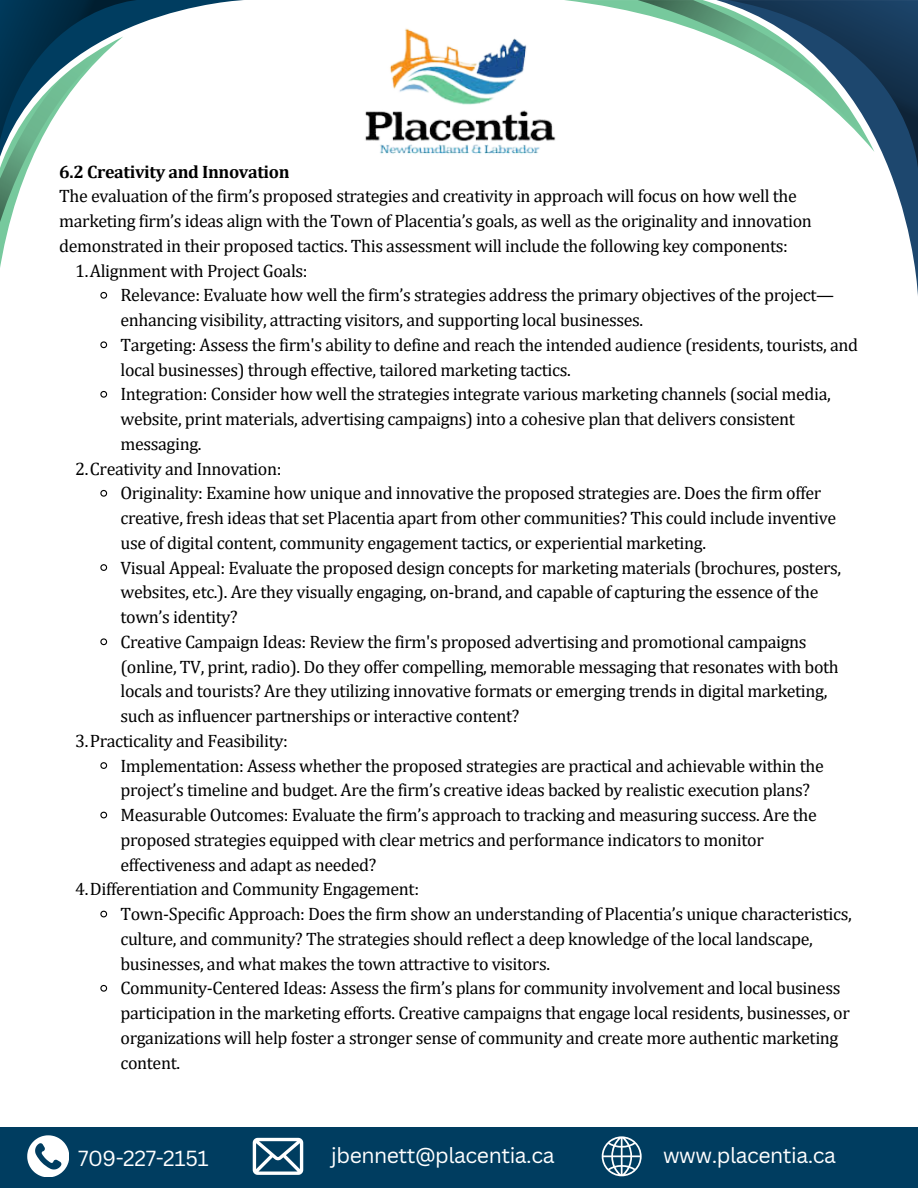
<style>
.page{position:relative;width:918px;height:1188px;background:#fff}
.page>*{position:absolute;margin:0;border:0;box-sizing:border-box;transform-origin:0 0}
.t1{font:21.15px "Canva Sans";letter-spacing:-.02em;color:#fff}
.t2{font:18px/24.8px "Cambria";letter-spacing:-.02em;color:#000}
.t3{font:700 18px "Cambria";letter-spacing:-.02em;color:#000}
</style>
<div class="page">
<img style="left:365px;top:28px;width:191px;height:126px">
<svg style="left:565px;top:0;width:73px;height:13px"></svg>
<svg style="left:889px;top:169px;width:29px;height:127px"></svg>
<svg style="left:638px;top:0;width:280px;height:169px"></svg>
<div style="left:0;top:1128px;width:918px;height:60px;background:#003d60"></div>
<svg style="left:27px;top:1135px;width:42px;height:42px"></svg>
<svg style="left:253px;top:1138px;width:50px;height:37px"></svg>
<svg style="left:602px;top:1136px;width:40px;height:40px"></svg>
<svg style="left:0;top:0;width:244px;height:299px"></svg>
<svg style="left:100px;top:341px;width:8px;height:8px"></svg>
<svg style="left:100px;top:390px;width:8px;height:8px"></svg>
<svg style="left:100px;top:489px;width:8px;height:8px"></svg>
<svg style="left:100px;top:564px;width:8px;height:7px"></svg>
<svg style="left:100px;top:638px;width:8px;height:8px"></svg>
<svg style="left:100px;top:762px;width:8px;height:7px"></svg>
<svg style="left:100px;top:811px;width:8px;height:8px"></svg>
<svg style="left:100px;top:910px;width:8px;height:8px"></svg>
<svg style="left:100px;top:984px;width:8px;height:8px"></svg>
<p class="t3" style="left:59px;top:161px;width:232px">6.2 Creativity and Innovation</p>
<p class="t2" style="left:59px;top:184px;width:754px">The evaluation of the firm’s proposed strategies and creativity in approach will focus on how well the marketing firm’s ideas align with the Town of Placentia’s goals, as well as the originality and innovation demonstrated in their proposed tactics. This assessment will include the following key components:</p>
<p class="t2" style="left:75px;top:258px;width:234px">1.Alignment with Project Goals:</p>
<p class="t2" style="left:121px;top:283px;width:715px">Relevance: Evaluate how well the firm’s strategies address the primary objectives of the project— enhancing visibility, attracting visitors, and supporting local businesses.</p>
<p class="t2" style="left:121px;top:332px;width:739px">Targeting: Assess the firm's ability to define and reach the intended audience (residents, tourists, and local businesses) through effective, tailored marketing tactics.</p>
<p class="t2" style="left:121px;top:382px;width:712px">Integration: Consider how well the strategies integrate various marketing channels (social media, website, print materials, advertising campaigns) into a cohesive plan that delivers consistent messaging.</p>
<p class="t2" style="left:75px;top:456px;width:208px">2.Creativity and Innovation:</p>
<p class="t2" style="left:121px;top:481px;width:717px">Originality: Examine how unique and innovative the proposed strategies are. Does the firm offer creative, fresh ideas that set Placentia apart from other communities? This could include inventive use of digital content, community engagement tactics, or experiential marketing.</p>
<p class="t2" style="left:121px;top:555px;width:722px">Visual Appeal: Evaluate the proposed design concepts for marketing materials (brochures, posters, websites, etc.). Are they visually engaging, on-brand, and capable of capturing the essence of the town’s identity?</p>
<p class="t2" style="left:121px;top:629px;width:720px">Creative Campaign Ideas: Review the firm's proposed advertising and promotional campaigns (online, TV, print, radio). Do they offer compelling, memorable messaging that resonates with both locals and tourists? Are they utilizing innovative formats or emerging trends in digital marketing, such as influencer partnerships or interactive content?</p>
<p class="t2" style="left:75px;top:728px;width:214px">3.Practicality and Feasibility:</p>
<p class="t2" style="left:121px;top:753px;width:705px">Implementation: Assess whether the proposed strategies are practical and achievable within the project’s timeline and budget. Are the firm’s creative ideas backed by realistic execution plans?</p>
<p class="t2" style="left:121px;top:802px;width:698px">Measurable Outcomes: Evaluate the firm’s approach to tracking and measuring success. Are the proposed strategies equipped with clear metrics and performance indicators to monitor effectiveness and adapt as needed?</p>
<p class="t2" style="left:75px;top:877px;width:345px">4.Differentiation and Community Engagement:</p>
<p class="t2" style="left:121px;top:901px;width:733px">Town-Specific Approach: Does the firm show an understanding of Placentia’s unique characteristics, culture, and community? The strategies should reflect a deep knowledge of the local landscape, businesses, and what makes the town attractive to visitors.</p>
<p class="t2" style="left:121px;top:976px;width:731px">Community-Centered Ideas: Assess the firm’s plans for community involvement and local business participation in the marketing efforts. Creative campaigns that engage local residents, businesses, or organizations will help foster a stronger sense of community and create more authentic marketing content.</p>
<p class="t1" style="left:78px;top:1143px;width:132px">709-227-2151</p>
<p class="t1" style="left:331px;top:1141px;width:225px">jbennett@placentia.ca</p>
<p class="t1" style="left:663px;top:1141px;width:175px">www.placentia.ca</p>
</div>
